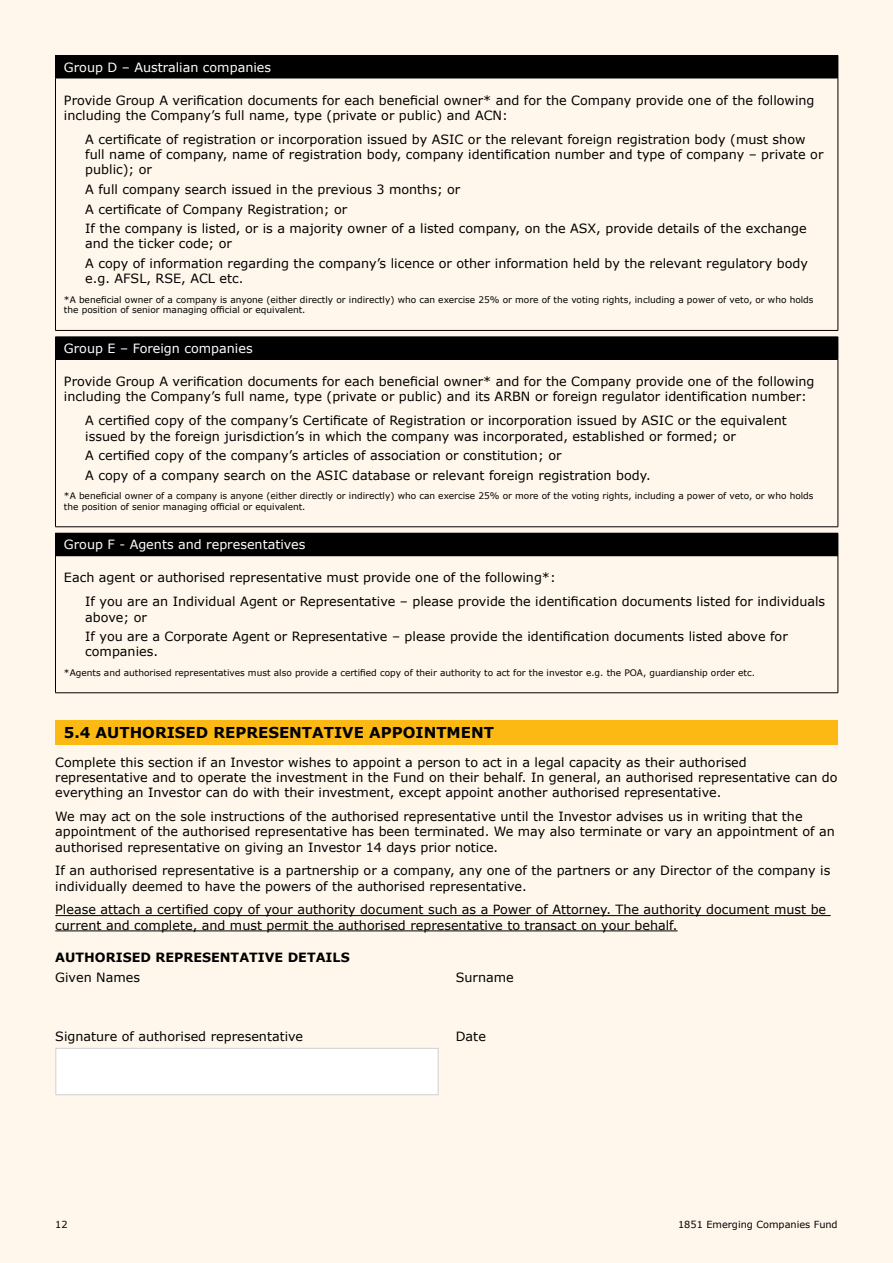
<style>
.page{position:relative;width:893px;height:1263px;background:#fff7eb}
.page>*{position:absolute;margin:0;border:0;box-sizing:border-box;transform-origin:0 0}
.t1{font:700 15px "Verdana";color:#000}
.t2{font:12.75px/15.3px "Verdana";color:#000}
.t3{font:12.75px "Verdana";color:#fff}
.t4{font:700 12.75px "Verdana";color:#000}
.t5{font:9.75px "Verdana";color:#000}
.t6{font:9px/10.8px "Verdana";color:#000}
</style>
<div class="page">
<hr style="left:55px;top:915px;width:776px;height:1px;background:#000">
<hr style="left:55px;top:930px;width:623px;height:1px;background:#000">
<div style="left:55px;top:55px;width:783px;height:23px;background:#000"></div>
<svg style="left:838px;top:56px;width:1px;height:22px"></svg>
<hr style="left:55px;top:78px;width:783px;height:1px;background:#000">
<hr style="left:55px;top:78px;width:1px;height:252px;background:#000">
<hr style="left:838px;top:78px;width:1px;height:252px;background:#000">
<hr style="left:55px;top:330px;width:783px;height:1px;background:#000">
<div style="left:55px;top:337px;width:783px;height:22px;background:#000"></div>
<svg style="left:838px;top:337px;width:1px;height:22px"></svg>
<hr style="left:55px;top:359px;width:783px;height:1px;background:#000">
<hr style="left:55px;top:360px;width:1px;height:167px;background:#000">
<hr style="left:838px;top:360px;width:1px;height:167px;background:#000">
<hr style="left:55px;top:526px;width:783px;height:1px;background:#000">
<div style="left:55px;top:533px;width:783px;height:23px;background:#000"></div>
<svg style="left:838px;top:533px;width:1px;height:22px"></svg>
<hr style="left:55px;top:556px;width:1px;height:136px;background:#000">
<hr style="left:838px;top:556px;width:1px;height:136px;background:#000">
<hr style="left:55px;top:692px;width:783px;height:1px;background:#000">
<div style="left:55px;top:720px;width:783px;height:24px;background:#fdb913"></div>
<div style="left:55px;top:1048px;width:384px;height:47px;background:#fff;border:1px solid #d1d3d4"></div>
<p class="t3" style="left:64px;top:59px;width:209px">Group D – Australian companies</p>
<p class="t2" style="left:64px;top:93px;width:752px">Provide Group A verification documents for each beneficial owner* and for the Company provide one of the following including the Company’s full name, type (private or public) and ACN:</p>
<p class="t2" style="left:85px;top:132px;width:740px">A certificate of registration or incorporation issued by ASIC or the relevant foreign registration body (must show full name of company, name of registration body, company identification number and type of company – private or public); or</p>
<p class="t2" style="left:85px;top:180px;width:723px;line-height:19.5px">A full company search issued in the previous 3 months; or<br>A certificate of Company Registration; or<br>If the company is listed, or is a majority owner of a listed company, on the ASX, provide details of the exchange</p>
<p class="t2" style="left:85px;top:234px;width:724px;line-height:19.5px">and the ticker code; or<br>A copy of information regarding the company’s licence or other information held by the relevant regulatory body</p>
<p class="t2" style="left:85px;top:271px;width:160px">e.g. AFSL, RSE, ACL etc.</p>
<p class="t6" style="left:64px;top:294px;width:751px">*A beneficial owner of a company is anyone (either directly or indirectly) who can exercise 25% or more of the voting rights, including a power of veto, or who holds the position of senior managing official or equivalent.</p>
<p class="t3" style="left:64px;top:340px;width:190px">Group E – Foreign companies</p>
<p class="t2" style="left:64px;top:374px;width:752px">Provide Group A verification documents for each beneficial owner* and for the Company provide one of the following including the Company’s full name, type (private or public) and its ARBN or foreign regulator identification number:</p>
<p class="t2" style="left:85px;top:413px;width:703px">A certified copy of the company’s Certificate of Registration or incorporation issued by ASIC or the equivalent issued by the foreign jurisdiction’s in which the company was incorporated, established or formed; or</p>
<p class="t2" style="left:85px;top:446px;width:567px;line-height:19.5px">A certified copy of the company’s articles of association or constitution; or<br>A copy of a company search on the ASIC database or relevant foreign registration body.</p>
<p class="t6" style="left:64px;top:490px;width:751px">*A beneficial owner of a company is anyone (either directly or indirectly) who can exercise 25% or more of the voting rights, including a power of veto, or who holds the position of senior managing official or equivalent.</p>
<p class="t3" style="left:64px;top:537px;width:243px">Group F - Agents and representatives</p>
<p class="t2" style="left:85px;top:566px;width:741px;line-height:23.9px;text-indent:-21px">Each agent or authorised representative must provide one of the following*:<br>If you are an Individual Agent or Representative – please provide the identification documents listed for individuals</p>
<p class="t2" style="left:85px;top:607px;width:704px;line-height:19.5px">above; or<br>If you are a Corporate Agent or Representative – please provide the identification documents listed above for</p>
<p class="t2" style="left:85px;top:644px;width:74px">companies.</p>
<p class="t6" style="left:64px;top:667px;width:693px">*Agents and authorised representatives must also provide a certified copy of their authority to act for the investor e.g. the POA, guardianship order etc.</p>
<p class="t1" style="left:64px;top:723px;width:432px">5.4 AUTHORISED REPRESENTATIVE APPOINTMENT</p>
<p class="t2" style="left:55px;top:754px;width:784px">Complete this section if an Investor wishes to appoint a person to act in a legal capacity as their authorised representative and to operate the investment in the Fund on their behalf. In general, an authorised representative can do everything an Investor can do with their investment, except appoint another authorised representative.</p>
<p class="t2" style="left:55px;top:809px;width:781px">We may act on the sole instructions of the authorised representative until the Investor advises us in writing that the appointment of the authorised representative has been terminated. We may also terminate or vary an appointment of an authorised representative on giving an Investor 14 days prior notice.</p>
<p class="t2" style="left:55px;top:863px;width:776px">If an authorised representative is a partnership or a company, any one of the partners or any Director of the company is individually deemed to have the powers of the authorised representative.</p>
<p class="t2" style="left:55px;top:902px;width:772px">Please attach a certified copy of your authority document such as a Power of Attorney. The authority document must be current and complete, and must permit the authorised representative to transact on your behalf.</p>
<p class="t4" style="left:55px;top:949px;width:296px">AUTHORISED REPRESENTATIVE DETAILS</p>
<p class="t2" style="left:55px;top:969px;width:86px">Given Names</p>
<p class="t2" style="left:456px;top:969px;width:59px">Surname</p>
<p class="t2" style="left:55px;top:1028px;width:249px">Signature of authorised representative</p>
<p class="t2" style="left:456px;top:1028px;width:32px">Date</p>
<p class="t5" style="left:55px;top:1218px;width:14px">12</p>
<p class="t5" style="left:678px;top:1218px;width:161px">1851 Emerging Companies Fund</p>
</div>
